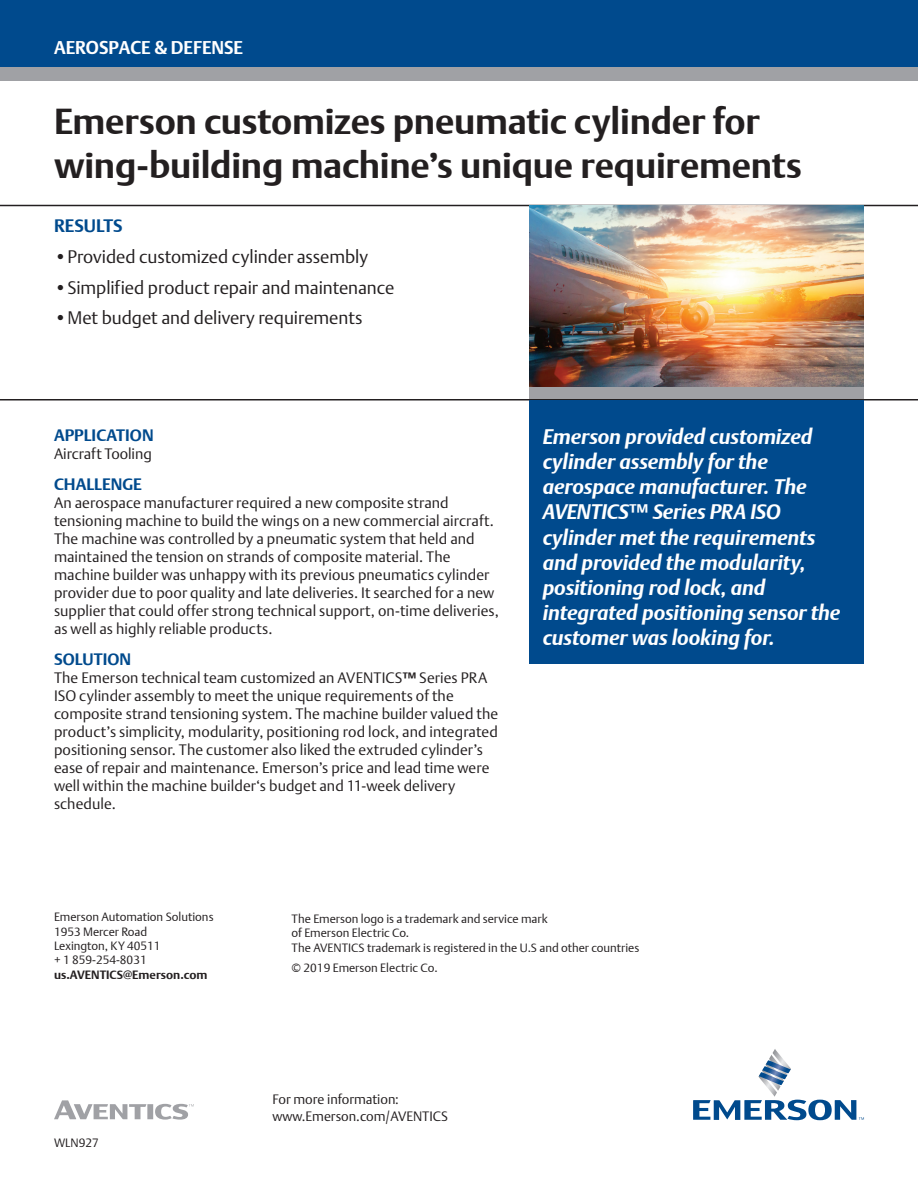
<style>
.page{position:relative;width:918px;height:1188px;background:#fff}
.page>*{position:absolute;margin:0;border:0;box-sizing:border-box;transform-origin:0 0}
.t1{font:700 36px/43.2px "DTL Argo T";letter-spacing:-.005em;color:#231f20}
.t2{font:italic 700 21px/25.2px "DTL Argo T";letter-spacing:-.005em;color:#fff}
.t3{font:300 18px "DTL Argo T";letter-spacing:-.005em;color:#231f20}
.t4{font:700 18px "DTL Argo T";color:#fff}
.t5{font:700 18px "DTL Argo T";letter-spacing:.005em;color:#004a8d}
.t6{font:700 16.5px "DTL Argo T";letter-spacing:.005em;color:#004a8d}
.t7{font:300 15px/18px "DTL Argo T";letter-spacing:.005em;color:#231f20}
.t8{font:300 13.5px "DTL Argo T";color:#231f20}
.t9{font:12px/14.4px "DTL Argo T Light";color:#231f20}
.t10{font:700 12px/14.4px "DTL Argo T";color:#231f20}
.t11{font:300 12px "DTL Argo T";color:#231f20}
.s1{font-weight:700}
.s2{font-style:normal}
.s3{font-family:"DTL Argo T Light";font-weight:400}
</style>
<div class="page">
<div style="left:529px;top:385px;width:335px;height:14px;background:#a0a1a5"></div>
<div style="left:0;top:0;width:918px;height:68px;background:#004a8d"></div>
<div style="left:0;top:68px;width:918px;height:13px;background:#a0a1a5"></div>
<hr style="left:0;top:205px;width:918px;height:1px;background:#231f20">
<hr style="left:0;top:399px;width:918px;height:1px;background:#231f20">
<svg style="left:693px;top:1049px;width:171px;height:71px"></svg>
<img style="left:529px;top:206px;width:335px;height:181px">
<div style="left:529px;top:400px;width:335px;height:264px;background:#004a8d"></div>
<svg style="left:54px;top:1100px;width:140px;height:20px"></svg>
<p class="t4" style="left:54px;top:37px;width:191px">AEROSPACE &amp; DEFENSE</p>
<p class="t1" style="left:54px;top:100px;width:749px">Emerson customizes pneumatic cylinder for wing-building machine’s unique requirements</p>
<p class="t5" style="left:54px;top:215px;width:70px">RESULTS</p>
<p class="t3" style="left:54px;top:246px;width:316px">•Provided customized cylinder assembly</p>
<p class="t3" style="left:54px;top:276px;width:342px">•Simplified product repair and maintenance</p>
<p class="t3" style="left:54px;top:307px;width:310px">•Met budget and delivery requirements</p>
<p class="t6" style="left:54px;top:426px;width:101px">APPLICATION</p>
<p class="t7" style="left:54px;top:445px;width:99px">Aircraft Tooling</p>
<p class="t6" style="left:54px;top:474px;width:90px">CHALLENGE</p>
<p class="t7" style="left:54px;top:494px;width:446px">An aerospace manufacturer required a new composite strand tensioning machine to build the wings on a new commercial aircraft.<br>The machine was controlled by a pneumatic system that held and maintained the tension on strands of composite material. The machine builder was unhappy with its previous pneumatics cylinder provider due to poor quality and late deliveries. It searched for a new supplier that could offer strong technical support, on-time deliveries, as well as highly reliable products.</p>
<p class="t6" style="left:54px;top:649px;width:79px">SOLUTION</p>
<p class="t7" style="left:54px;top:668px;width:446px">The Emerson technical team customized an AVENTICS<span class="s1">™</span> Series PRA ISO cylinder assembly to meet the unique requirements of the composite strand tensioning system. The machine builder valued the product’s simplicity, modularity, positioning rod lock, and integrated positioning sensor. The customer also liked the extruded cylinder’s ease of repair and maintenance. Emerson’s price and lead time were well within the machine builder‘s budget and 11-week delivery schedule.</p>
<p class="t2" style="left:543px;top:424px;width:299px">Emerson provided customized cylinder assembly for the aerospace manufacturer. The<br>AVENTICS<span class="s2">™</span> Series PRA ISO cylinder met the requirements and provided the modularity, positioning rod lock, and integrated positioning sensor the customer was looking for.</p>
<p class="t9" style="left:54px;top:910px;width:161px">Emerson Automation Solutions</p>
<p class="t9" style="left:54px;top:924px;width:95px">1953 Mercer Road</p>
<p class="t9" style="left:54px;top:938px;width:108px">Lexington, KY 40511</p>
<p class="t10" style="left:54px;top:953px;width:155px"><span class="s3">+ 1 859-254-8031 </span>us.AVENTICS@Emerson.com</p>
<p class="t11" style="left:54px;top:1135px;width:46px">WLN927</p>
<p class="t9" style="left:292px;top:911px;width:349px">The Emerson logo is a trademark and service mark<br>of Emerson Electric Co.<br>The AVENTICS trademark is registered in the U.S and other countries</p>
<p class="t9" style="left:292px;top:960px;width:148px">© 2019 Emerson Electric Co.</p>
<p class="t8" style="left:272px;top:1091px;width:128px">For more information:</p>
<p class="t8" style="left:272px;top:1108px;width:177px">www.Emerson.com/AVENTICS</p>
</div>
